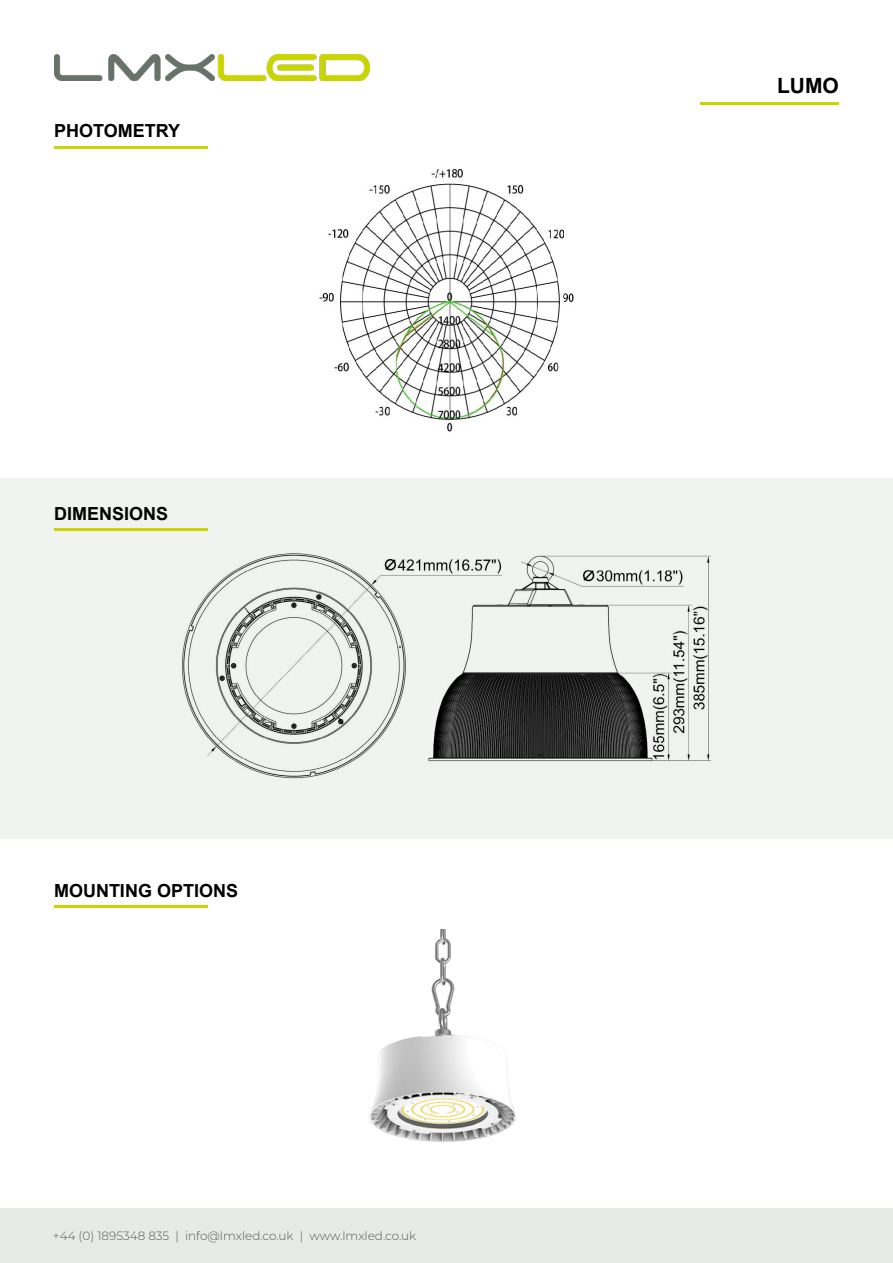
<style>
.page{position:relative;width:893px;height:1263px;background:#fff}
.page>*{position:absolute;margin:0;border:0;box-sizing:border-box;transform-origin:0 0}
.t1{font:700 21px "Arial";color:#000}
.t2{font:700 18px "Arial";color:#000}
.t3{font:300 12px "Montserrat";color:#58595b}
</style>
<div class="page">
<div style="left:0;top:478px;width:893px;height:361px;background:#f1f3f1"></div>
<img style="left:54px;top:54px;width:315px;height:27px">
<div style="left:0;top:1209px;width:893px;height:54px;background:#e8eae8"></div>
<hr style="left:54px;top:146px;width:153px;height:3px;background:#cad401">
<hr style="left:54px;top:528px;width:153px;height:3px;background:#cad401">
<hr style="left:54px;top:905px;width:153px;height:3px;background:#cad401">
<img style="left:319px;top:169px;width:254px;height:263px">
<img style="left:182px;top:553px;width:529px;height:226px">
<img style="left:369px;top:930px;width:147px;height:212px">
<hr style="left:700px;top:102px;width:139px;height:3px;background:#cad401">
<h2 class="t2" style="left:54px;top:118px;width:128px">PHOTOMETRY</h2>
<h2 class="t2" style="left:54px;top:501px;width:116px">DIMENSIONS</h2>
<h2 class="t2" style="left:54px;top:878px;width:186px">MOUNTING OPTIONS</h2>
<p class="t3" style="left:53px;top:1228px;width:365px">+44 (0) 1895348 835 | info@lmxled.co.uk | www.lmxled.co.uk</p>
<h1 class="t1" style="left:777px;top:71px;width:63px">LUMO</h1>
</div>
